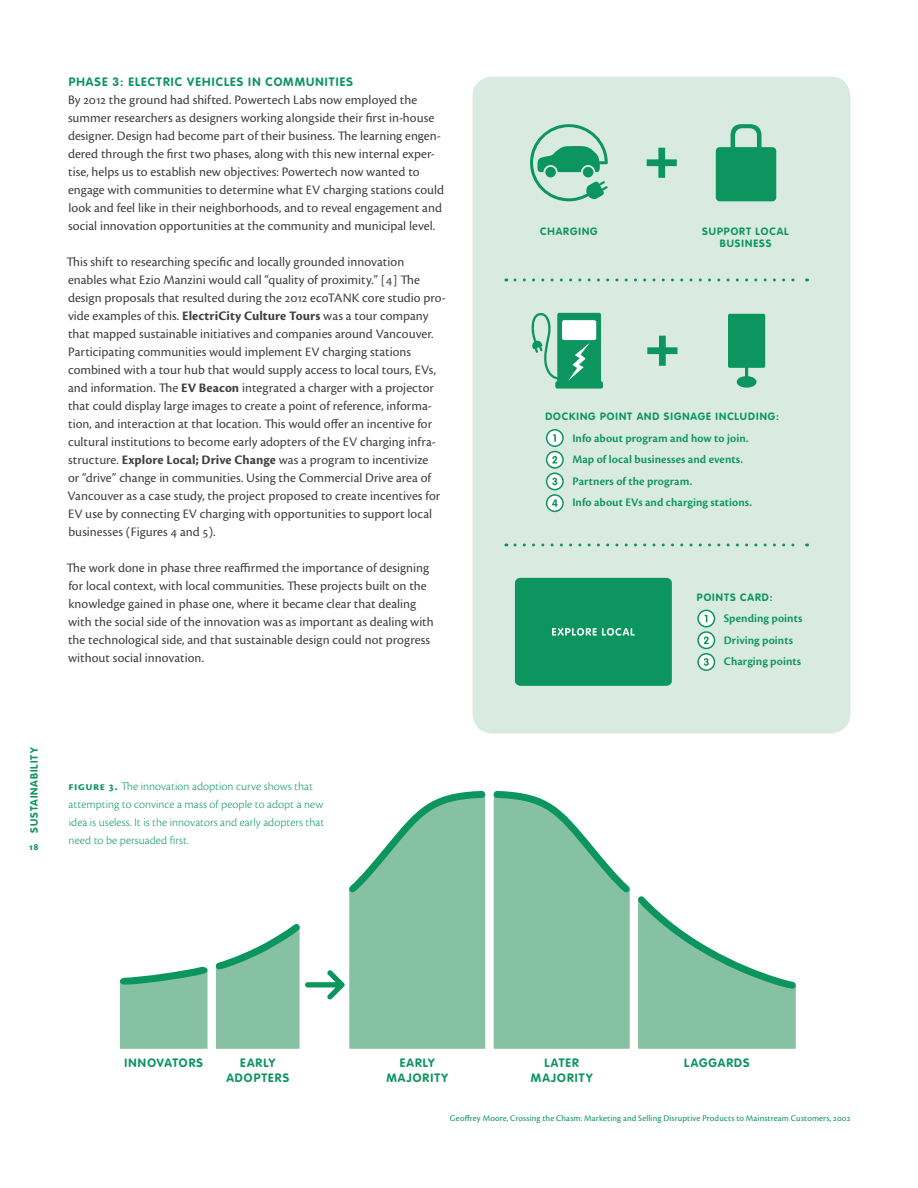
<style>
.page{position:relative;width:918px;height:1188px;background:#fff}
.page>*{position:absolute;margin:0;border:0;box-sizing:border-box;transform-origin:0 0}
.t1{font:13.5px/18px "Cronos Pro";color:#404041}
.t2{font:300 12px/18px "Cronos Pro";letter-spacing:.005em;color:#0c955e}
.t3{font:600 12px "Cronos Pro";letter-spacing:.005em;color:#0c955e}
.t4{font:700 12px "VAG Rounded";letter-spacing:.09em;color:#0c955e}
.t5{font:700 10.5px "VAG Rounded";letter-spacing:.095em;color:#0c955e}
.t6{font:700 10.5px "Cronos Pro";color:#0c955e}
.t7{font:9px "Cronos Pro";letter-spacing:.015em;color:#0c955e}
.s1{font-weight:700}
</style>
<div class="page">
<div style="left:472px;top:76px;width:378px;height:658px;background:#d9eae1;border-radius:20px"></div>
<svg style="left:515px;top:278px;width:293px;height:3px"></svg>
<svg style="left:515px;top:543px;width:293px;height:3px"></svg>
<svg style="left:647px;top:148px;width:30px;height:30px"></svg>
<svg style="left:530px;top:124px;width:78px;height:77px"></svg>
<div style="left:583px;top:167px;width:10px;height:10px;background:#0c955e;border-radius:50%"></div>
<div style="left:545px;top:167px;width:11px;height:10px;background:#0c955e;border-radius:50%"></div>
<svg style="left:716px;top:124px;width:60px;height:77px"></svg>
<div style="left:515px;top:578px;width:157px;height:108px;background:#0c955e"></div>
<svg style="left:698px;top:610px;width:17px;height:17px"></svg>
<div style="left:697px;top:610px;width:18px;height:17px;border:2px solid #0c955e;border-radius:50%"></div>
<svg style="left:704px;top:615px;width:3px;height:7px"></svg>
<div style="left:698px;top:632px;width:17px;height:16px;background:#fff;border-radius:50%"></div>
<div style="left:697px;top:631px;width:18px;height:18px;border:2px solid #0c955e;border-radius:50%"></div>
<svg style="left:704px;top:636px;width:5px;height:8px"></svg>
<div style="left:698px;top:654px;width:17px;height:16px;background:#fff;border-radius:50%"></div>
<div style="left:697px;top:653px;width:18px;height:18px;border:2px solid #0c955e;border-radius:50%"></div>
<svg style="left:704px;top:658px;width:5px;height:8px"></svg>
<svg style="left:647px;top:336px;width:30px;height:30px"></svg>
<svg style="left:532px;top:313px;width:71px;height:76px"></svg>
<svg style="left:728px;top:314px;width:37px;height:74px"></svg>
<div style="left:547px;top:452px;width:16px;height:16px;background:#fff;border-radius:50%"></div>
<div style="left:546px;top:451px;width:18px;height:18px;border:2px solid #0c955e;border-radius:50%"></div>
<svg style="left:552px;top:456px;width:5px;height:8px"></svg>
<svg style="left:547px;top:473px;width:16px;height:17px"></svg>
<div style="left:546px;top:472px;width:18px;height:18px;border:2px solid #0c955e;border-radius:50%"></div>
<svg style="left:552px;top:478px;width:5px;height:7px"></svg>
<div style="left:547px;top:495px;width:16px;height:16px;background:#fff;border-radius:50%"></div>
<div style="left:546px;top:494px;width:18px;height:18px;border:2px solid #0c955e;border-radius:50%"></div>
<svg style="left:552px;top:499px;width:6px;height:8px"></svg>
<div style="left:547px;top:430px;width:16px;height:16px;background:#fff;border-radius:50%"></div>
<div style="left:546px;top:429px;width:18px;height:18px;border:2px solid #0c955e;border-radius:50%"></div>
<svg style="left:553px;top:434px;width:3px;height:8px"></svg>
<svg style="left:120px;top:966px;width:88px;height:83px;background:#87c3a6"></svg>
<svg style="left:638px;top:896px;width:158px;height:153px"></svg>
<svg style="left:216px;top:791px;width:269px;height:258px"></svg>
<svg style="left:494px;top:791px;width:136px;height:258px;background:#90c6ac"></svg>
<p class="t4" style="left:69px;top:74px;width:286px">PHASE 3: ELECTRIC VEHICLES IN COMMUNITIES</p>
<p class="t1" style="left:68px;top:90px;width:378px">By 2012 the ground had shifted. Powertech Labs now employed the summer researchers as designers working alongside their first in-house designer. Design had become part of their business. The learning engen&shy;dered through the first two phases, along with this new internal exper&shy;tise, helps us to establish new objectives: Powertech now wanted to engage with communities to determine what EV charging stations could look and feel like in their neighborhoods, and to reveal engagement and social innovation opportunities at the community and municipal level.</p>
<p class="t1" style="left:66px;top:252px;width:381px">This shift to researching specific and locally grounded innovation enables what Ezio Manzini would call “quality of proximity.” [4] The design proposals that resulted during the 2012 ecoTANK core studio pro&shy;vide examples of this. <span class="s1">ElectriCity Culture Tours</span> was a tour company that mapped sustainable initiatives and companies around Vancouver.<br>Participating communities would implement EV charging stations combined with a tour hub that would supply access to local tours, EVs, and information. The <span class="s1">EV Beacon</span> integrated a charger with a projector that could display large images to create a point of reference, informa&shy;tion, and interaction at that location. This would offer an incentive for cultural institutions to become early adopters of the EV charging infra&shy;structure. <span class="s1">Explore Local; Drive Change</span> was a program to incentivize<br>or “drive” change in communities. Using the Commercial Drive area of Vancouver as a case study, the project proposed to create incentives for EV use by connecting EV charging with opportunities to support local businesses (Figures 4 and 5).</p>
<p class="t1" style="left:66px;top:558px;width:369px">The work done in phase three reaffirmed the importance of designing for local context, with local communities. These projects built on the knowledge gained in phase one, where it became clear that dealing with the social side of the innovation was as important as dealing with the technological side, and that sustainable design could not progress without social innovation.</p>
<p class="t5" style="left:28px;top:832px;width:87px;rotate:-90deg">SUSTAINABILITY</p>
<p class="t6" style="left:29px;top:841px;width:11px">18</p>
<p class="t2" style="left:68px;top:777px;width:257px"><span class="s1">FIGURE 3.</span> The innovation adoption curve shows that attempting to convince a mass of people to adopt a new idea is useless. It is the innovators and early adopters that need to be persuaded first.</p>
<p class="t5" style="left:540px;top:225px;width:59px">CHARGING</p>
<p class="t5" style="left:702px;top:225px;width:88px">SUPPORT LOCAL</p>
<p class="t5" style="left:720px;top:237px;width:53px">BUSINESS</p>
<p class="t5" style="left:545px;top:411px;width:235px">DOCKING POINT AND SIGNAGE INCLUDING:</p>
<p class="t3" style="left:572px;top:431px;width:178px">Info about program and how to join.</p>
<p class="t3" style="left:572px;top:453px;width:172px">Map of local businesses and events.</p>
<p class="t3" style="left:572px;top:474px;width:121px">Partners of the program.</p>
<p class="t3" style="left:572px;top:496px;width:181px">Info about EVs and charging stations.</p>
<p class="t5" style="left:697px;top:591px;width:77px">POINTS CARD:</p>
<p class="t3" style="left:724px;top:612px;width:80px">Spending points</p>
<p class="t3" style="left:724px;top:633px;width:71px">Driving points</p>
<p class="t3" style="left:724px;top:655px;width:79px">Charging points</p>
<p class="t4" style="left:124px;top:1056px;width:80px">INNOVATORS</p>
<p class="t4" style="left:240px;top:1056px;width:36px">EARLY</p>
<p class="t4" style="left:684px;top:1056px;width:67px">LAGGARDS</p>
<p class="t4" style="left:226px;top:1070px;width:64px">ADOPTERS</p>
<p class="t4" style="left:400px;top:1056px;width:36px">EARLY</p>
<p class="t4" style="left:386px;top:1070px;width:63px">MAJORITY</p>
<p class="t4" style="left:544px;top:1056px;width:36px">LATER</p>
<p class="t4" style="left:531px;top:1070px;width:63px">MAJORITY</p>
<p class="t7" style="left:450px;top:1113px;width:402px">Geoffrey Moore, Crossing the Chasm: Marketing and Selling Disruptive Products to Mainstream Customers, 2002</p>
</div>
